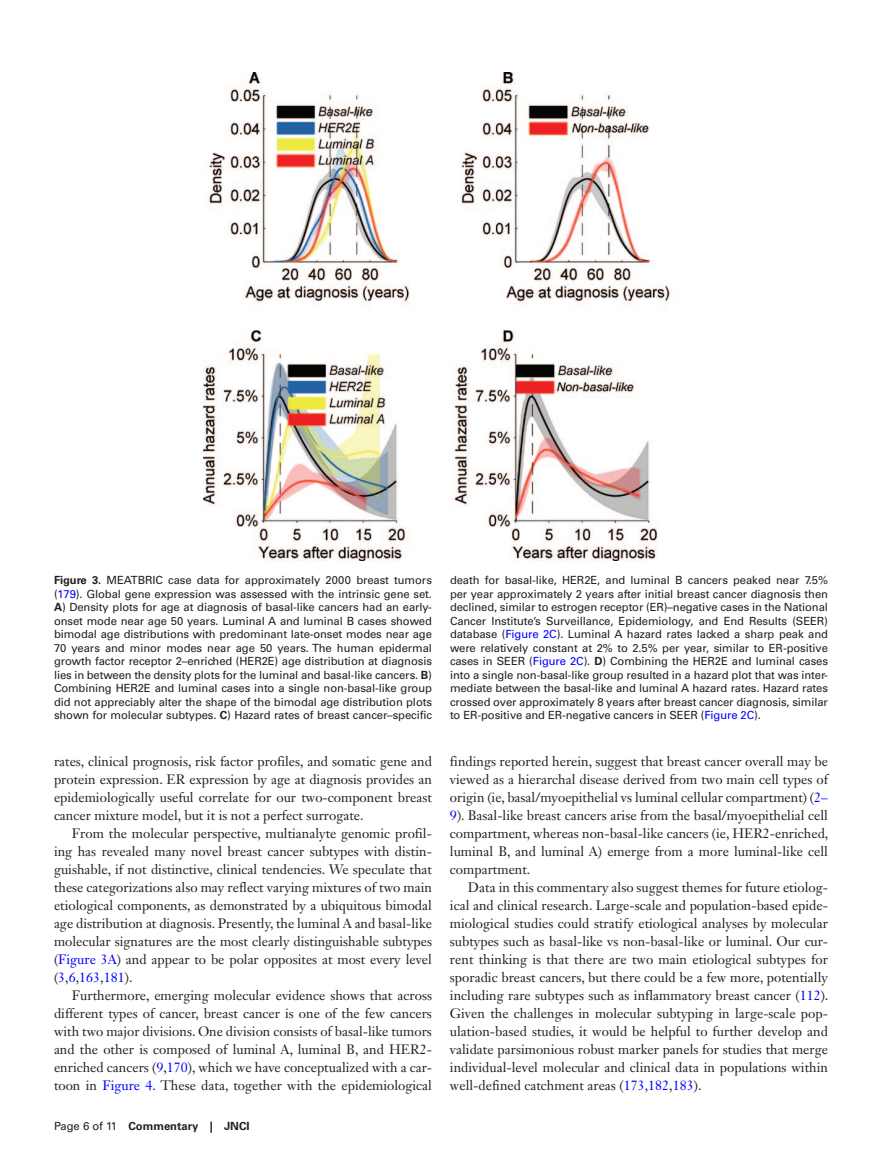
<style>
.page{position:relative;width:891px;height:1175px;background:#fff}
.page>*{position:absolute;margin:0;border:0;box-sizing:border-box;transform-origin:0 0}
.t1{font:13.5px/18px "Janson Text LT Std";color:#231f20;text-align:justify}
.t2{font:11.25px/13.5px "Univers LT Std";letter-spacing:-.01em;color:#231f20;text-align:justify}
.t3{font:700 11.25px "Univers LT Std";color:#231f20}
.s1{font-weight:700}
.s2{color:#00f}
.s3{font-weight:400}
</style>
<div class="page">
<img style="left:203px;top:72px;width:467px;height:488px">
<p class="t2" style="left:54px;top:573px;width:380px"><span class="s1">Figure 3.</span> MEATBRIC case data for approximately 2000 breast tumors (<span class="s2">179</span>). Global gene expression was assessed with the intrinsic gene set.<br><span class="s1">A</span>) Density plots for age at diagnosis of basal-like cancers had an early&shy;onset mode near age 50 years. Luminal A and luminal B cases showed bimodal age distributions with predominant late-onset modes near age 70 years and minor modes near age 50 years. The human epidermal growth factor receptor 2–enriched (HER2E) age distribution at diagnosis lies in between the density plots for the luminal and basal-like cancers. <span class="s1">B</span>)<br>Combining HER2E and luminal cases into a single non-basal-like group did not appreciably alter the shape of the bimodal age distribution plots shown for molecular subtypes. <span class="s1">C</span>) Hazard rates of breast cancer–specific</p>
<p class="t2" style="left:450px;top:573px;width:380px">death for basal-like, HER2E, and luminal B cancers peaked near 7.5% per year approximately 2 years after initial breast cancer diagnosis then declined, similar to estrogen receptor (ER)–negative cases in the National Cancer Institute’s Surveillance, Epidemiology, and End Results (SEER) database (<span class="s2">Figure 2C</span>). Luminal A hazard rates lacked a sharp peak and were relatively constant at 2% to 2.5% per year, similar to ER-positive cases in SEER (<span class="s2">Figure 2C</span>). <span class="s1">D</span>) Combining the HER2E and luminal cases into a single non-basal-like group resulted in a hazard plot that was inter&shy;mediate between the basal-like and luminal A hazard rates. Hazard rates crossed over approximately 8 years after breast cancer diagnosis, similar to ER-positive and ER-negative cancers in SEER (<span class="s2">Figure 2C</span>).</p>
<p class="t1" style="left:54px;top:752px;width:380px">rates, clinical prognosis, risk factor profiles, and somatic gene and protein expression. ER expression by age at diagnosis provides an epidemiologically useful correlate for our two-component breast cancer mixture model, but it is not a perfect surrogate.</p>
<p class="t1" style="left:54px;top:824px;width:380px;text-indent:18px">From the molecular perspective, multianalyte genomic profil&shy;ing has revealed many novel breast cancer subtypes with distin&shy;guishable, if not distinctive, clinical tendencies. We speculate that these categorizations also may reflect varying mixtures of two main etiological components, as demonstrated by a ubiquitous bimodal age distribution at diagnosis. Presently, the luminal A and basal-like molecular signatures are the most clearly distinguishable subtypes (<span class="s2">Figure 3A</span>) and appear to be polar opposites at most every level (<span class="s2">3</span>,<span class="s2">6</span>,<span class="s2">163</span>,<span class="s2">181</span>).</p>
<p class="t1" style="left:54px;top:986px;width:380px;text-indent:18px">Furthermore, emerging molecular evidence shows that across different types of cancer, breast cancer is one of the few cancers with two major divisions. One division consists of basal-like tumors and the other is composed of luminal A, luminal B, and HER2- enriched cancers (<span class="s2">9</span>,<span class="s2">170</span>), which we have conceptualized with a car&shy;toon in <span class="s2">Figure 4</span>. These data, together with the epidemiological</p>
<p class="t3" style="left:54px;top:1119px;width:197px"><span class="s3">Page 6 of 11</span> Commentary | JNCI</p>
<p class="t1" style="left:450px;top:751px;width:380px">findings reported herein, suggest that breast cancer overall may be viewed as a hierarchal disease derived from two main cell types of origin (ie, basal/myoepithelial vs luminal cellular compartment) (<span class="s2">2– 9</span>). Basal-like breast cancers arise from the basal/myoepithelial cell compartment, whereas non-basal-like cancers (ie, HER2-enriched, luminal B, and luminal A) emerge from a more luminal-like cell compartment.</p>
<p class="t1" style="left:450px;top:877px;width:380px;text-indent:18px">Data in this commentary also suggest themes for future etiolog&shy;ical and clinical research. Large-scale and population-based epide&shy;miological studies could stratify etiological analyses by molecular subtypes such as basal-like vs non-basal-like or luminal. Our cur&shy;rent thinking is that there are two main etiological subtypes for sporadic breast cancers, but there could be a few more, potentially including rare subtypes such as inflammatory breast cancer (<span class="s2">112</span>).<br>Given the challenges in molecular subtyping in large-scale pop&shy;ulation-based studies, it would be helpful to further develop and validate parsimonious robust marker panels for studies that merge individual-level molecular and clinical data in populations within well-defined catchment areas (<span class="s2">173</span>,<span class="s2">182</span>,<span class="s2">183</span>).</p>
</div>
